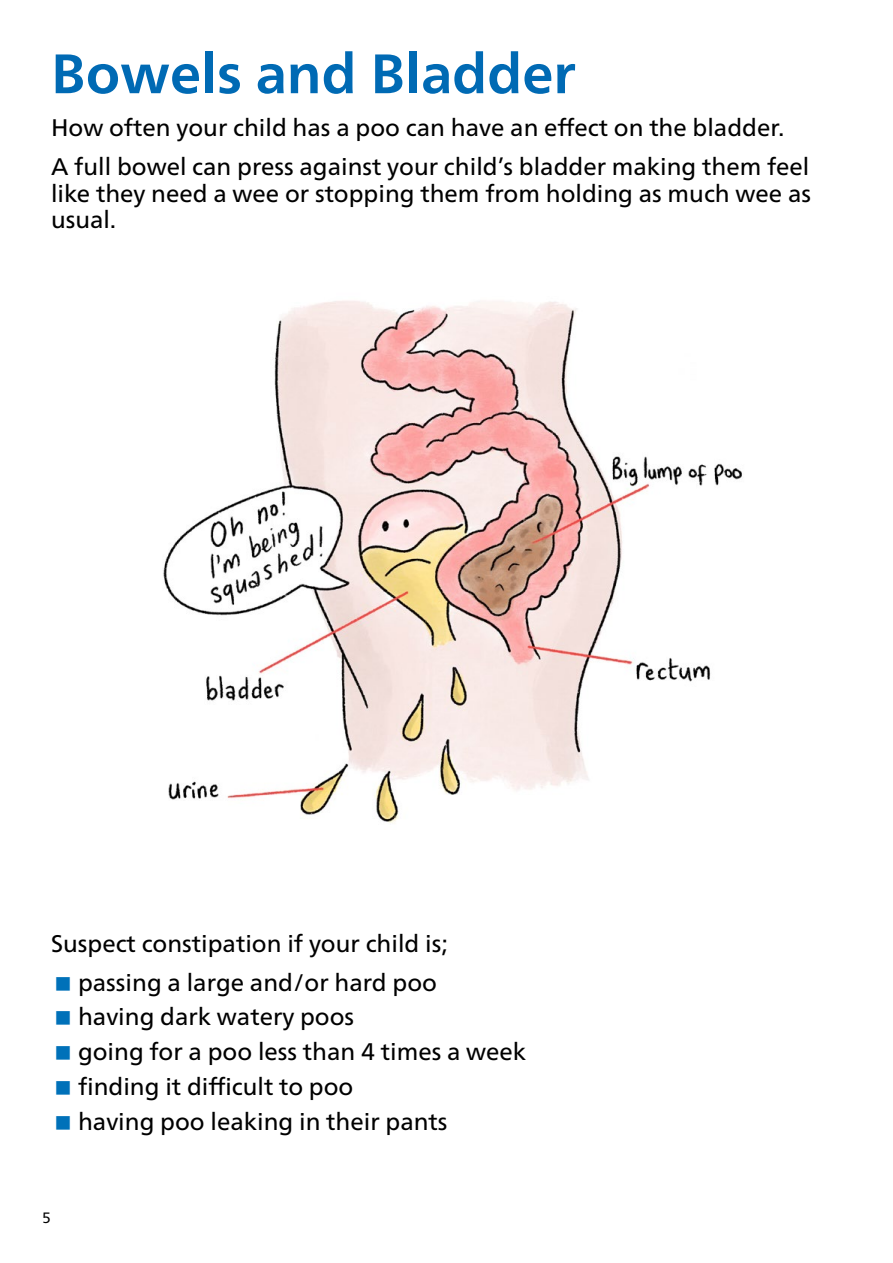
<style>
.page{position:relative;width:893px;height:1263px;background:#fff}
.page>*{position:absolute;margin:0;border:0;box-sizing:border-box;transform-origin:0 0}
.t1{font:700 55.5px "Frutiger Neue LTCYR";color:#006ab4}
.t2{font:24px/34.8px "Frutiger Neue LTCYR";color:#000}
.t3{font:15px "Frutiger Neue LTCYR";color:#000}
</style>
<div class="page">
<img style="left:163px;top:301px;width:579px;height:522px">
<h1 class="t1" style="left:51px;top:41px;width:526px">Bowels and Bladder</h1>
<p class="t2" style="left:51px;top:109px;width:760px;line-height:39px">How often your child has a poo can have an effect on the bladder.<br>A full bowel can press against your child’s bladder making them feel</p>
<p class="t2" style="left:51px;top:180px;width:762px;line-height:26.2px">like they need a wee or stopping them from holding as much wee as usual.</p>
<p class="t2" style="left:78px;top:924px;width:372px;line-height:39px;text-indent:-27px">Suspect constipation if your child is; passing a large and/or hard poo</p>
<p class="t2" style="left:78px;top:999px;width:450px">having dark watery poos<br>going for a poo less than 4 times a week finding it difficult to poo<br>having poo leaking in their pants</p>
<p class="t3" style="left:42px;top:1209px;width:10px">5</p>
</div>
